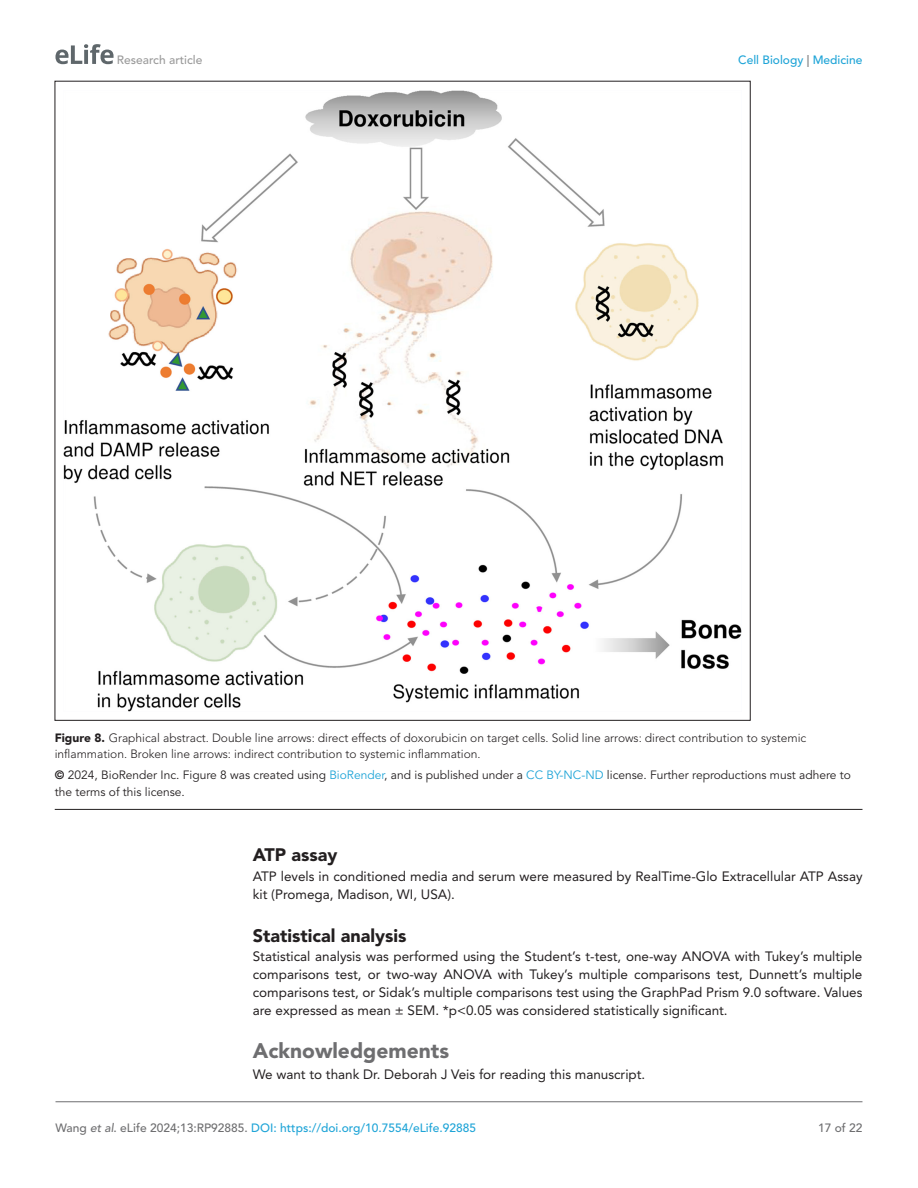
<style>
.page{position:relative;width:918px;height:1188px;background:#fff}
.page>*{position:absolute;margin:0;border:0;box-sizing:border-box;transform-origin:0 0}
.t1{font:900 21px "Avenir LT Std";color:#6e6e70}
.t2{font:900 18px "Avenir LT Std";color:#231f20}
.t3{font:13.5px/18px "Avenir LT Std";color:#231f20}
.t4{font:300 12px/16.5px "Avenir LT Std";color:#231f20}
.t5{font:12px/16.5px "Avenir LT Std";color:#231f20}
.t6{font:500 12px "Avenir LT Std";color:#1ea4d7}
.t7{font:500 12px "Avenir LT Std";color:#9a9a9a}
.t8{font:500 12px "Avenir LT Std";color:#6e6e70}
.s1{color:#6e6e70}
.s2{font-weight:900}
.s3{font-weight:800}
.s4{color:#1ea4d7}
.s5{font-style:italic;color:#6e6e70}
</style>
<div class="page">
<svg style="left:55px;top:44px;width:59px;height:20px"></svg>
<hr style="left:56px;top:1101px;width:806px;height:1px;background:#6e6e70">
<hr style="left:55px;top:809px;width:807px;height:1px;background:#231f20">
<img style="left:64px;top:90px;width:677px;height:621px">
<p class="t7" style="left:117px;top:53px;width:87px">Research article</p>
<p class="t6" style="left:738px;top:53px;width:126px">Cell Biology <span class="s1">|</span> Medicine</p>
<p class="t4" style="left:55px;top:729px;width:753px"><span class="s2">Figure 8.</span> Graphical abstract. Double line arrows: direct effects of doxorubicin on target cells. Solid line arrows: direct contribution to systemic inflammation. Broken line arrows: indirect contribution to systemic inflammation.</p>
<p class="t5" style="left:55px;top:767px;width:798px"><span class="s3">©</span> 2024, BioRender Inc. Figure 8 was created using <span class="s4">BioRender</span>, and is published under a <span class="s4">CC BY-NC-ND</span> license. Further reproductions must adhere to the terms of this license.</p>
<h2 class="t2" style="left:253px;top:844px;width:86px">ATP assay</h2>
<p class="t3" style="left:253px;top:867px;width:611px">ATP levels in conditioned media and serum were measured by RealTime-Glo Extracellular ATP Assay kit (Promega, Madison, WI, USA).</p>
<h2 class="t2" style="left:253px;top:925px;width:155px">Statistical analysis</h2>
<p class="t3" style="left:253px;top:948px;width:611px;text-align:justify">Statistical analysis was performed using the Student’s t-test, one-way ANOVA with Tukey’s multiple comparisons test, or two-way ANOVA with Tukey’s multiple comparisons test, Dunnett’s multiple comparisons test, or Sidak’s multiple comparisons test using the GraphPad Prism 9.0 software. Values are expressed as mean ± SEM. *p&lt;0.05 was considered statistically significant.</p>
<h1 class="t1" style="left:253px;top:1038px;width:198px">Acknowledgements</h1>
<p class="t3" style="left:253px;top:1066px;width:394px">We want to thank Dr. Deborah J Veis for reading this manuscript.</p>
<p class="t6" style="left:56px;top:1121px;width:422px"><span class="s1">Wang</span> <span class="s5">et al</span><span class="s1">. eLife 2024;13:RP92885.</span> DOI: https://doi.org/10.7554/eLife.92885</p>
<p class="t8" style="left:818px;top:1121px;width:46px">17 of 22</p>
</div>
